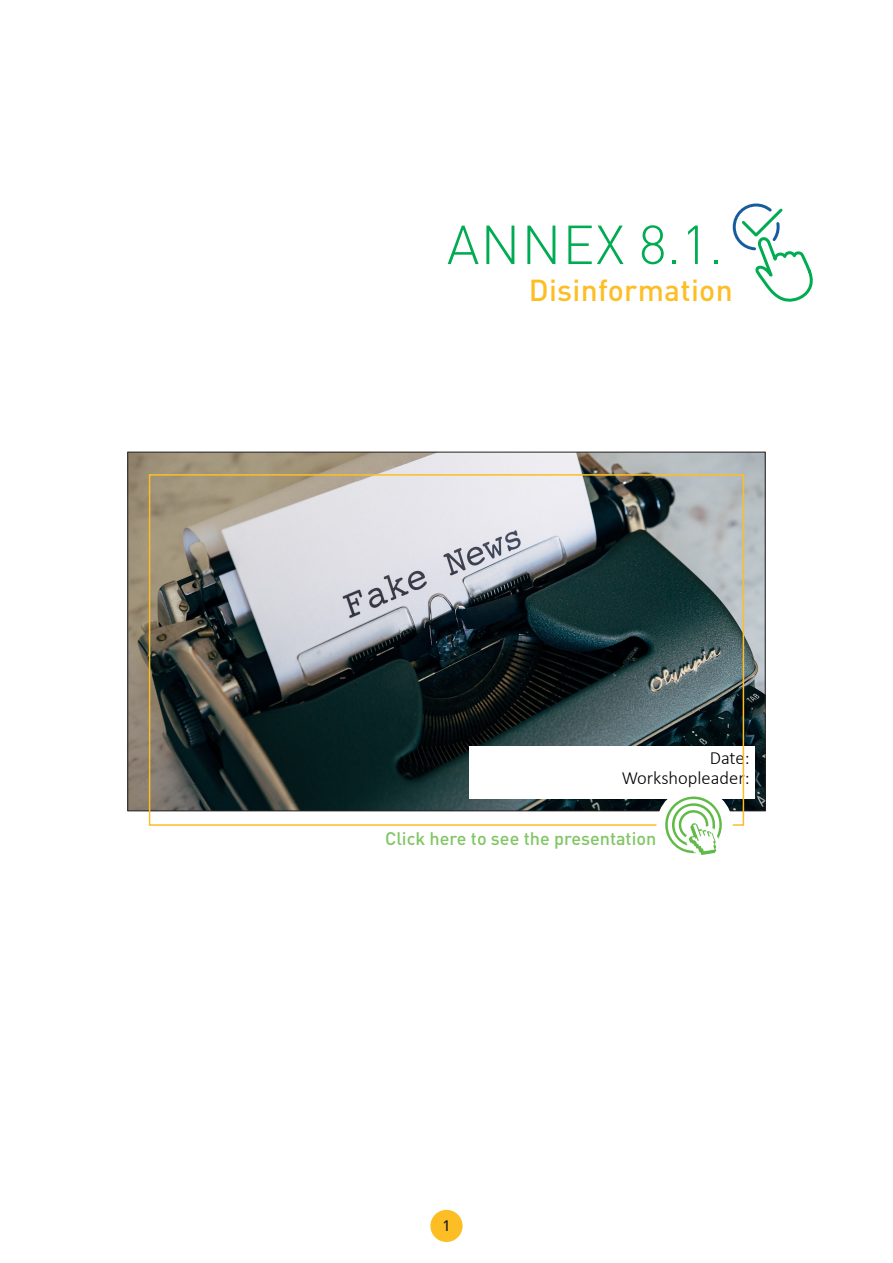
<style>
.page{position:relative;width:893px;height:1263px;background:#fff}
.page>*{position:absolute;margin:0;border:0;box-sizing:border-box;transform-origin:0 0}
.t1{font:300 54px "DIN Pro";letter-spacing:.02em;color:#00ac52}
.t2{font:500 30px "DIN Pro";letter-spacing:.01em;color:#fdbe25}
.t3{font:300 18.6px/20px "Calibri";color:#000;text-align:right}
.t4{font:500 18px "DIN Pro";color:#81c665}
.t5{font:500 15px "DIN Pro";color:#231f20}
</style>
<div class="page">
<div style="left:430px;top:1210px;width:33px;height:32px;background:#fdbe25;border-radius:50%"></div>
<svg style="left:732px;top:203px;width:81px;height:98px"></svg>
<img style="left:130px;top:454px;width:633px;height:355px">
<div style="left:469px;top:746px;width:285px;height:53px;background:#fff"></div>
<div style="left:149px;top:474px;width:595px;height:352px;border:2px solid #fdbe25"></div>
<div style="left:656px;top:788px;width:77px;height:76px;background:#fff;border-radius:50%"></div>
<svg style="left:659px;top:796px;width:65px;height:59px"></svg>
<h1 class="t1" style="left:447px;top:203px;width:277px">ANNEX 8.1.</h1>
<h2 class="t2" style="left:529px;top:265px;width:205px">Disinformation</h2>
<p class="t3" style="left:622px;top:748px;width:129px">Date:<br>Workshopleader:</p>
<p class="t4" style="left:385px;top:823px;width:273px">Click here to see the presentation</p>
<p class="t5" style="left:442px;top:1213px;width:9px">1</p>
</div>
